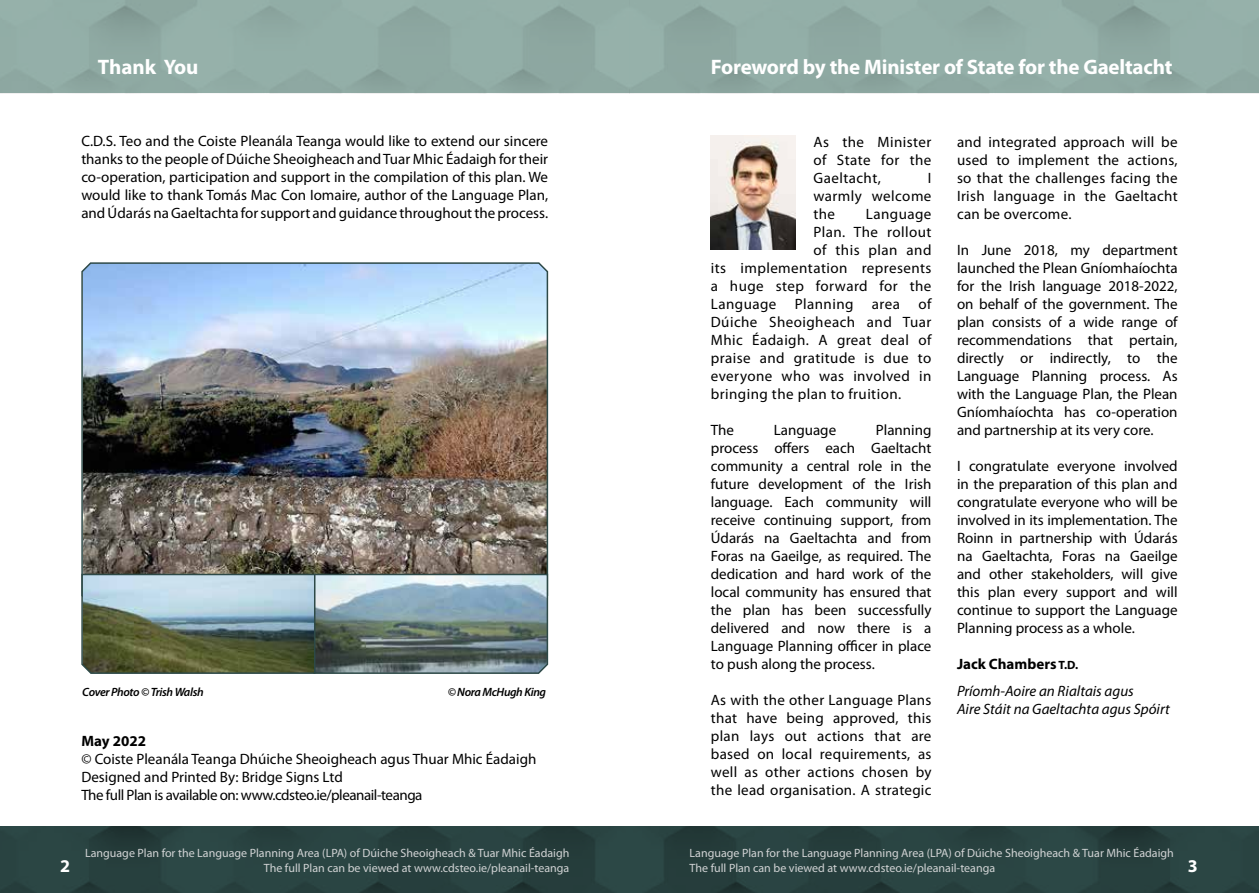
<style>
.page{position:relative;width:1259px;height:893px;background:#fff}
.page>*{position:absolute;margin:0;border:0;box-sizing:border-box;transform-origin:0 0}
.t1{font:700 21px "Myriad Pro";letter-spacing:-.01em;color:#fff}
.t2{font:700 18px "Myriad Pro";color:#fff}
.t3{font:15px/18px "Myriad Pro";letter-spacing:.015em;color:#000;text-align:justify}
.t4{font:italic 15px/27px "Myriad Pro";color:#000}
.t5{font:700 15px "Myriad Pro";color:#000}
.t6{font:12px/14.4px "Myriad Pro";color:#d1d3d4;text-align:right}
.t7{font:italic 600 12px "Myriad Pro";letter-spacing:-.03em;color:#000}
.s1{font-weight:700;font-style:normal}
.s2{font-weight:700;font-style:normal;font-size:12px}
</style>
<div class="page">
<div style="left:0;top:827px;width:1259px;height:66px;background:#2d4947"></div>
<svg style="left:0;top:0;width:1259px;height:93px;background:#90aba4"></svg>
<img style="left:711px;top:135px;width:84px;height:115px">
<img style="left:81px;top:262px;width:468px;height:311px">
<img style="left:81px;top:573px;width:468px;height:101px">
<h1 class="t1" style="left:98px;top:53px;width:102px">Thank You</h1>
<p class="t3" style="left:81px;top:132px;width:468px">C.D.S. Teo and the Coiste Pleanála Teanga would like to extend our sincere thanks to the people of Dúiche Sheoigheach and Tuar Mhic Éadaigh for their co-operation, participation and support in the compilation of this plan. We would like to thank Tomás Mac Con Iomaire, author of the Language Plan, and Údarás na Gaeltachta for support and guidance throughout the process.</p>
<p class="t7" style="left:82px;top:684px;width:123px">Cover Photo © Trish Walsh</p>
<p class="t7" style="left:448px;top:684px;width:100px">© Nora McHugh King</p>
<p class="t5" style="left:81px;top:731px;width:66px">May 2022</p>
<p class="t3" style="left:81px;top:750px;width:456px;text-align:left">© Coiste Pleanála Teanga Dhúiche Sheoigheach agus Thuar Mhic Éadaigh<br>Designed and Printed By: Bridge Signs Ltd<br>The full Plan is available on: www.cdsteo.ie/pleanail-teanga</p>
<h1 class="t1" style="left:711px;top:53px;width:463px">Foreword by the Minister of State for the Gaeltacht</h1>
<p class="t3" style="left:813px;top:132px;width:120px">As the Minister of State for the Gaeltacht,</p>
<p class="t3" style="left:813px;top:168px;width:119px;text-indent:114px">I warmly welcome the</p>
<p class="t3" style="left:866px;top:204px;width:67px">Language</p>
<p class="t3" style="left:813px;top:222px;width:119px">Plan. The rollout</p>
<p class="t3" style="left:813px;top:240px;width:120px">of this plan and</p>
<p class="t3" style="left:711px;top:258px;width:222px">its implementation represents</p>
<p class="t3" style="left:711px;top:276px;width:222px">a huge step forward for the</p>
<p class="t3" style="left:711px;top:294px;width:222px">Language Planning area of</p>
<p class="t3" style="left:711px;top:312px;width:222px">Dúiche Sheoigheach and Tuar</p>
<p class="t3" style="left:711px;top:330px;width:222px">Mhic Éadaigh. A great deal of</p>
<p class="t3" style="left:711px;top:348px;width:222px">praise and gratitude is due to</p>
<p class="t3" style="left:711px;top:366px;width:222px">everyone who was involved in</p>
<p class="t3" style="left:711px;top:384px;width:192px">bringing the plan to fruition.</p>
<p class="t3" style="left:711px;top:420px;width:25px">The</p>
<p class="t3" style="left:773px;top:420px;width:64px">Language</p>
<p class="t3" style="left:711px;top:420px;width:222px;text-indent:165px">Planning process offers each Gaeltacht community a central role in the future development of the Irish language. Each community will receive continuing support, from Údarás na Gaeltachta and from Foras na Gaeilge, as required. The dedication and hard work of the local community has ensured that the plan has been successfully delivered and now there is a Language Planning officer in place to push along the process.</p>
<p class="t3" style="left:711px;top:690px;width:222px">As with the other Language Plans that have being approved, this plan lays out actions that are based on local requirements, as well as other actions chosen by the lead organisation. A strategic</p>
<p class="t3" style="left:957px;top:132px;width:222px">and integrated approach will be used to implement the actions, so that the challenges facing the Irish language in the Gaeltacht can be overcome.</p>
<p class="t3" style="left:957px;top:240px;width:222px">In June 2018, my department launched the Plean Gníomhaíochta for the Irish language 2018-2022, on behalf of the government. The plan consists of a wide range of recommendations that pertain, directly or indirectly, to the Language Planning process. As with the Language Plan, the Plean Gníomhaíochta has co-operation and partnership at its very core.</p>
<p class="t3" style="left:957px;top:456px;width:222px">I congratulate everyone involved in the preparation of this plan and congratulate everyone who will be involved in its implementation. The Roinn in partnership with Údarás na Gaeltachta, Foras na Gaeilge and other stakeholders, will give this plan every support and will continue to support the Language Planning process as a whole.</p>
<p class="t4" style="left:957px;top:650px;width:178px"><span class="s1">Jack Chambers</span> <span class="s2">T.D.<br></span>Príomh-Aoire an Rialtais agus</p>
<p class="t4" style="left:957px;top:695px;width:214px">Aire Stáit na Gaeltachta agus Spóirt</p>
<p class="t6" style="left:85px;top:846px;width:486px">Language Plan for the Language Planning Area (LPA) of Dúiche Sheoigheach &amp; Tuar Mhic Éadaigh<br>The full Plan can be viewed at www.cdsteo.ie/pleanail-teanga</p>
<p class="t6" style="left:689px;top:846px;width:486px">Language Plan for the Language Planning Area (LPA) of Dúiche Sheoigheach &amp; Tuar Mhic Éadaigh</p>
<p class="t2" style="left:60px;top:854px;width:11px">2</p>
<p class="t6" style="left:689px;top:860px;width:307px">The full Plan can be viewed at www.cdsteo.ie/pleanail-teanga</p>
<p class="t2" style="left:1188px;top:854px;width:11px">3</p>
</div>
